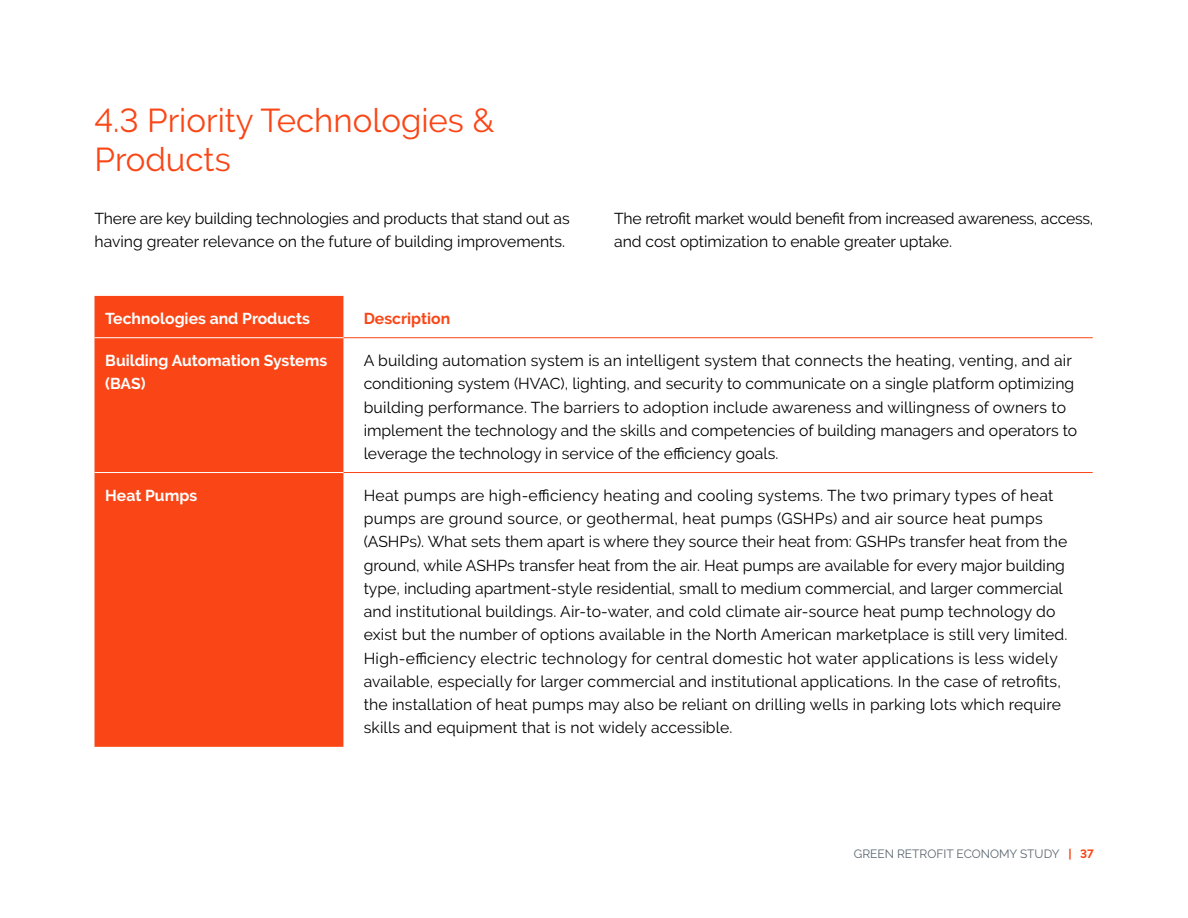
<style>
.page{position:relative;width:1188px;height:918px;background:#fff}
.page>*{position:absolute;margin:0;border:0;box-sizing:border-box;transform-origin:0 0}
.Section_Subtitle{font:33px/39.6px "Raleway Regular Lining Figs";color:#fa4616}
.Body{font:15.75px/23.2px "Raleway Regular Lining Figs";color:#000}
.t1{font:15.75px/23.2px "Raleway Bold Lining Figs";color:#fff}
.Body-2{font:15.75px "Raleway Bold Lining Figs";color:#fa4616}
.t2{font:12px "Raleway";color:#5b6770}
.s1{font-family:"Raleway Bold Lining Figs";color:#fa4616}
</style>
<div class="page">
<div style="left:94px;top:296px;width:249px;height:451px;background:#fa4616"></div>
<hr style="left:343px;top:337px;width:750px;height:1px;background:#fa4616">
<hr style="left:343px;top:472px;width:750px;height:1px;background:#fa4616">
<hr style="left:94px;top:337px;width:249px;height:1px;background:#fff">
<hr style="left:94px;top:472px;width:249px;height:1px;background:#fff">
<p class="Section_Subtitle" style="left:94px;top:100px;width:401px">4.3 Priority Technologies &amp;<br>Products</p>
<p class="Body" style="left:94px;top:207px;width:477px">There are key building technologies and products that stand out as having greater relevance on the future of building improvements.</p>
<p class="Body" style="left:614px;top:207px;width:481px">The retrofit market would benefit from increased awareness, access, and cost optimization to enable greater uptake.</p>
<p class="t1" style="left:105px;top:307px;width:206px">Technologies and Products</p>
<p class="Body-2" style="left:364px;top:310px;width:88px">Description</p>
<p class="t1" style="left:105px;top:349px;width:223px">Building Automation Systems (BAS)</p>
<p class="Body" style="left:364px;top:349px;width:715px">A building automation system is an intelligent system that connects the heating, venting, and air conditioning system (HVAC), lighting, and security to communicate on a single platform optimizing building performance. The barriers to adoption include awareness and willingness of owners to implement the technology and the skills and competencies of building managers and operators to leverage the technology in service of the efficiency goals.</p>
<p class="t1" style="left:105px;top:484px;width:93px">Heat Pumps</p>
<p class="Body" style="left:364px;top:484px;width:705px">Heat pumps are high-efficiency heating and cooling systems. The two primary types of heat pumps are ground source, or geothermal, heat pumps (GSHPs) and air source heat pumps (ASHPs). What sets them apart is where they source their heat from: GSHPs transfer heat from the ground, while ASHPs transfer heat from the air. Heat pumps are available for every major building type, including apartment-style residential, small to medium commercial, and larger commercial and institutional buildings. Air-to-water, and cold climate air-source heat pump technology do exist but the number of options available in the North American marketplace is still very limited.<br>High-efficiency electric technology for central domestic hot water applications is less widely available, especially for larger commercial and institutional applications. In the case of retrofits, the installation of heat pumps may also be reliant on drilling wells in parking lots which require skills and equipment that is not widely accessible.</p>
<p class="t2" style="left:854px;top:847px;width:242px">GREEN RETROFIT ECONOMY STUDY <span class="s1">| 37</span></p>
</div>
